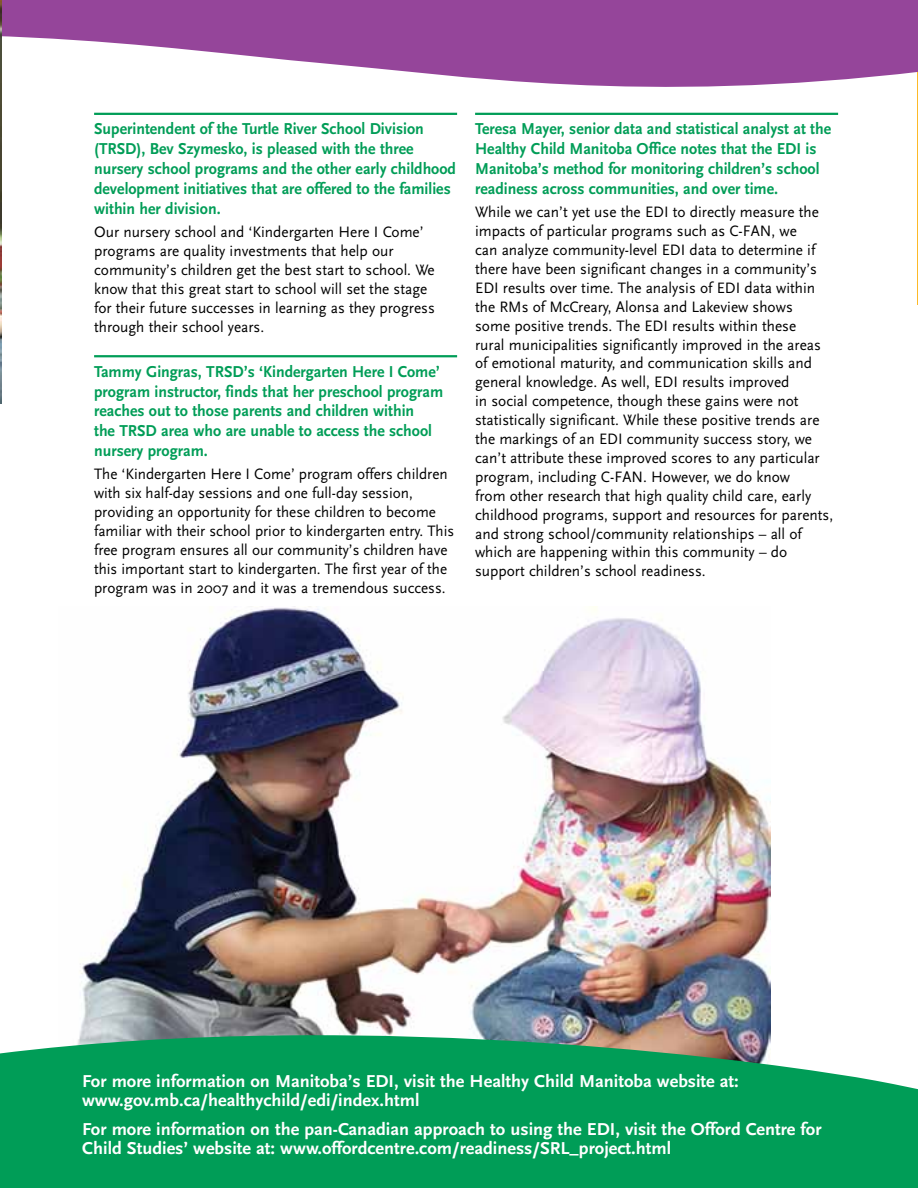
<style>
.page{position:relative;width:918px;height:1188px;background:#fff}
.page>*{position:absolute;margin:0;border:0;box-sizing:border-box;transform-origin:0 0}
.t1{font:700 18px/18.8px "Scala Sans";color:#fff}
.t2{font:700 16.5px/19.8px "Scala Sans";color:#009d57;scale:.96 1}
.t3{font:15.75px/18.9px "Scala Sans";color:#000}
.t4{font:15.75px/18.9px "Scala Sans";color:#000;scale:.96 1}
</style>
<div class="page">
<img style="left:80px;top:606px;width:691px;height:400px">
<svg style="left:0;top:1006px;width:918px;height:182px;background:#2ca46f"></svg>
<hr style="left:94px;top:113px;width:363px;height:2px;background:#009d57">
<hr style="left:94px;top:355px;width:363px;height:2px;background:#009d57">
<hr style="left:475px;top:113px;width:363px;height:2px;background:#009d57">
<hr style="left:917px;top:0;width:1px;height:305px;background:#fdb927">
<svg style="left:1px;top:0;width:917px;height:105px;fill:#95459a"></svg>
<img style="left:0;top:24px;width:1px;height:379px">
<svg style="left:0;top:0;width:2px;height:24px"></svg>
<svg style="left:0;top:1162px;width:3px;height:26px"></svg>
<svg style="left:917px;top:0;width:1px;height:24px"></svg>
<svg style="left:917px;top:1162px;width:1px;height:26px"></svg>
<p class="t2" style="left:94px;top:120px;width:379px">Superintendent of the Turtle River School Division (TRSD), Bev Szymesko, is pleased with the three nursery school programs and the other early childhood development initiatives that are offered to the families within her division.</p>
<p class="t3" style="left:94px;top:223px;width:342px">Our nursery school and ‘Kindergarten Here I Come’ programs are quality investments that help our community’s children get the best start to school. We know that this great start to school will set the stage for their future successes in learning as they progress through their school years.</p>
<p class="t2" style="left:94px;top:362px;width:365px">Tammy Gingras, TRSD’s ‘Kindergarten Here I Come’ program instructor, finds that her preschool program reaches out to those parents and children within<br>the TRSD area who are unable to access the school nursery program.</p>
<p class="t4" style="left:94px;top:465px;width:377px">The ‘Kindergarten Here I Come’ program offers children with six half-day sessions and one full-day session, providing an opportunity for these children to become familiar with their school prior to kindergarten entry. This free program ensures all our community’s children have this important start to kindergarten. The first year of the program was in 2007 and it was a tremendous success.</p>
<p class="t2" style="left:475px;top:120px;width:372px">Teresa Mayer, senior data and statistical analyst at the Healthy Child Manitoba Office notes that the EDI is Manitoba’s method for monitoring children’s school readiness across communities, and over time.</p>
<p class="t3" style="left:475px;top:203px;width:360px">While we can’t yet use the EDI to directly measure the impacts of particular programs such as C-FAN, we<br>can analyze community-level EDI data to determine if there have been significant changes in a community’s EDI results over time. The analysis of EDI data within the RMs of McCreary, Alonsa and Lakeview shows<br>some positive trends. The EDI results within these<br>rural municipalities significantly improved in the areas of emotional maturity, and communication skills and general knowledge. As well, EDI results improved<br>in social competence, though these gains were not statistically significant. While these positive trends are the markings of an EDI community success story, we can’t attribute these improved scores to any particular program, including C-FAN. However, we do know<br>from other research that high quality child care, early childhood programs, support and resources for parents, and strong school/community relationships – all of which are happening within this community – do support children’s school readiness.</p>
<p class="t1" style="left:82px;top:1072px;width:658px">For more information on Manitoba’s EDI, visit the Healthy Child Manitoba website at: www.gov.mb.ca/healthychild/edi/index.html</p>
<p class="t1" style="left:82px;top:1120px;width:741px">For more information on the pan-Canadian approach to using the EDI, visit the Offord Centre for<br>Child Studies’ website at: www.offordcentre.com/readiness/SRL_project.html</p>
</div>
